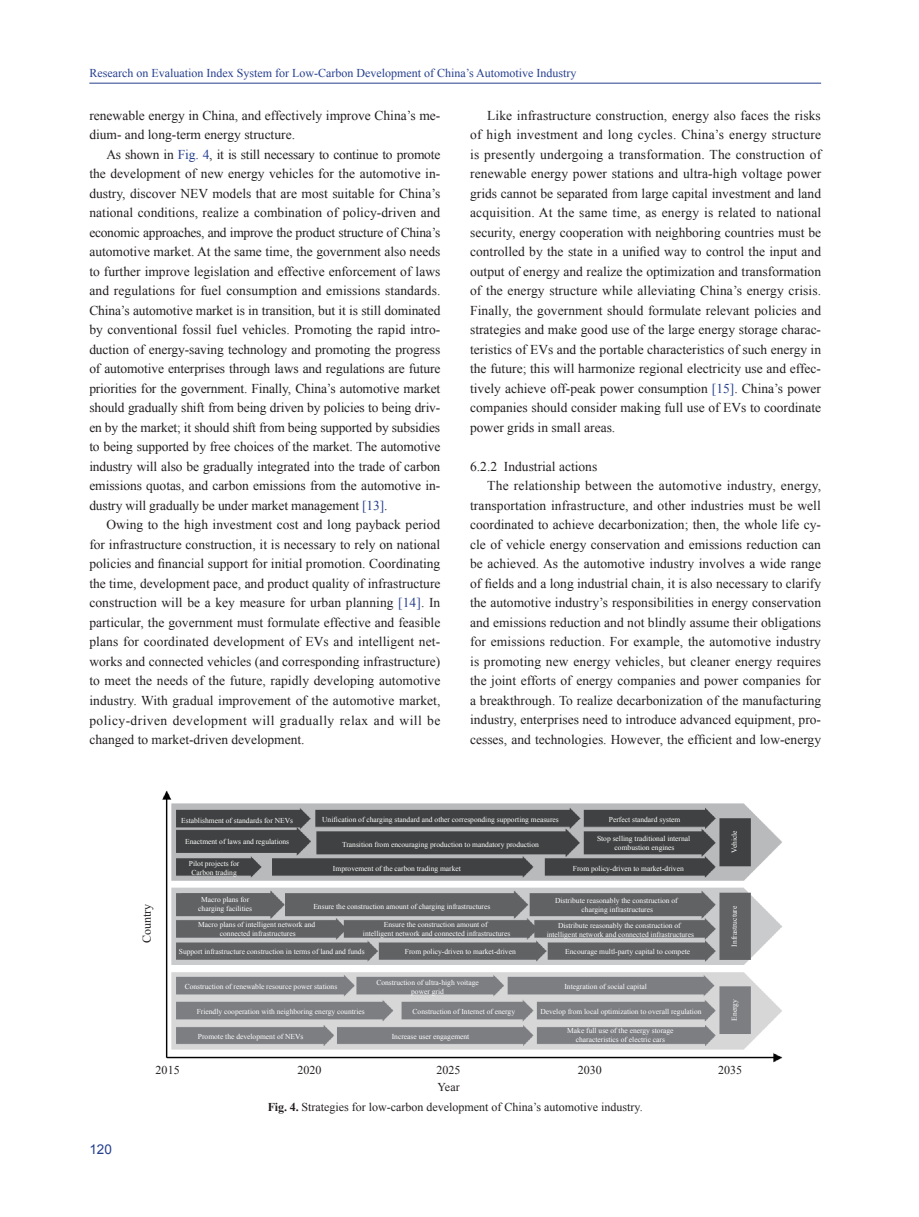
<style>
.page{position:relative;width:919px;height:1217px;background:#fff}
.page>*{position:absolute;margin:0;border:0;box-sizing:border-box;transform-origin:0 0}
.t1{font:13.5px/19.5px "Times New Roman";color:#231f20;text-align:justify}
.t2{font:13.5px "Times New Roman";letter-spacing:.02em;color:#231f20}
.t3{font:13.5px "Arial";color:#253f8e}
.t4{font:12px/16.5px "Times New Roman";color:#231f20}
.t5{font:12px "Times New Roman";color:#253f8e}
.t6{font:7.5px/9px "Times New Roman";color:#fff;text-align:center}
.s1{color:#253f8e}
.s2{font-weight:700}
</style>
<div class="page">
<hr style="left:89px;top:83px;width:732px;height:1px;background:#253f8e">
<img style="left:162px;top:790px;width:621px;height:273px">
<p class="t5" style="left:89px;top:65px;width:488px">Research on Evaluation Index System for Low-Carbon Development of China’s Automotive Industry</p>
<p class="t1" style="left:89px;top:105px;width:352px">renewable energy in China, and effectively improve China’s me&shy;dium- and long-term energy structure.</p>
<p class="t1" style="left:89px;top:144px;width:352px;text-indent:17px">As shown in <span class="s1">Fig. 4</span>, it is still necessary to continue to promote the development of new energy vehicles for the automotive in&shy;dustry, discover NEV models that are most suitable for China’s national conditions, realize a combination of policy-driven and economic approaches, and improve the product structure of China’s automotive market. At the same time, the government also needs to further improve legislation and effective enforcement of laws and regulations for fuel consumption and emissions standards.<br>China’s automotive market is in transition, but it is still dominated by conventional fossil fuel vehicles. Promoting the rapid intro&shy;duction of energy-saving technology and promoting the progress of automotive enterprises through laws and regulations are future priorities for the government. Finally, China’s automotive market should gradually shift from being driven by policies to being driv&shy;en by the market; it should shift from being supported by subsidies to being supported by free choices of the market. The automotive industry will also be gradually integrated into the trade of carbon emissions quotas, and carbon emissions from the automotive in&shy;dustry will gradually be under market management <span class="s1">[13]</span>.</p>
<p class="t1" style="left:89px;top:515px;width:352px;text-indent:17px">Owing to the high investment cost and long payback period for infrastructure construction, it is necessary to rely on national policies and financial support for initial promotion. Coordinating the time, development pace, and product quality of infrastructure construction will be a key measure for urban planning <span class="s1">[14]</span>. In particular, the government must formulate effective and feasible plans for coordinated development of EVs and intelligent net&shy;works and connected vehicles (and corresponding infrastructure) to meet the needs of the future, rapidly developing automotive industry. With gradual improvement of the automotive market, policy-driven development will gradually relax and will be changed to market-driven development.</p>
<p class="t1" style="left:470px;top:105px;width:352px;text-indent:17px">Like infrastructure construction, energy also faces the risks of high investment and long cycles. China’s energy structure is presently undergoing a transformation. The construction of renewable energy power stations and ultra-high voltage power grids cannot be separated from large capital investment and land acquisition. At the same time, as energy is related to national security, energy cooperation with neighboring countries must be controlled by the state in a unified way to control the input and output of energy and realize the optimization and transformation of the energy structure while alleviating China’s energy crisis.<br>Finally, the government should formulate relevant policies and strategies and make good use of the large energy storage charac&shy;teristics of EVs and the portable characteristics of such energy in the future; this will harmonize regional electricity use and effec&shy;tively achieve off-peak power consumption <span class="s1">[15]</span>. China’s power companies should consider making full use of EVs to coordinate power grids in small areas.</p>
<p class="t1" style="left:470px;top:456px;width:129px">6.2.2 Industrial actions</p>
<p class="t2" style="left:487px;top:476px;width:335px">The relationship between the automotive industry, energy,</p>
<p class="t1" style="left:470px;top:495px;width:352px">transportation infrastructure, and other industries must be well</p>
<p class="t1" style="left:470px;top:514px;width:352px">coordinated to achieve decarbonization; then, the whole life cy-</p>
<p class="t1" style="left:470px;top:534px;width:352px">cle of vehicle energy conservation and emissions reduction can</p>
<p class="t1" style="left:470px;top:553px;width:352px">be achieved. As the automotive industry involves a wide range</p>
<p class="t1" style="left:470px;top:573px;width:352px">of fields and a long industrial chain, it is also necessary to clarify</p>
<p class="t1" style="left:470px;top:592px;width:352px">the automotive industry’s responsibilities in energy conservation</p>
<p class="t1" style="left:470px;top:612px;width:352px">and emissions reduction and not blindly assume their obligations</p>
<p class="t1" style="left:470px;top:631px;width:352px">for emissions reduction. For example, the automotive industry</p>
<p class="t1" style="left:470px;top:651px;width:352px">is promoting new energy vehicles, but cleaner energy requires</p>
<p class="t1" style="left:470px;top:670px;width:352px">the joint efforts of energy companies and power companies for</p>
<p class="t1" style="left:470px;top:690px;width:352px">a breakthrough. To realize decarbonization of the manufacturing</p>
<p class="t1" style="left:470px;top:709px;width:352px">industry, enterprises need to introduce advanced equipment, pro-</p>
<p class="t1" style="left:470px;top:729px;width:352px">cesses, and technologies. However, the efficient and low-energy</p>
<p class="t4" style="left:138px;top:942px;width:41px;rotate:-90deg">Country</p>
<p class="t6" style="left:181px;top:815px;width:113px">Establishment of standards for NEVs</p>
<p class="t6" style="left:322px;top:815px;width:238px">Unification of charging standard and other corresponding supporting measures</p>
<p class="t6" style="left:342px;top:839px;width:198px">Transition from encouraging production to mandatory production</p>
<p class="t6" style="left:185px;top:836px;width:105px">Enactment of laws and regulations</p>
<p class="t6" style="left:189px;top:858px;width:52px">Pilot projects for<br>Carbon trading</p>
<p class="t6" style="left:333px;top:863px;width:129px">Improvement of the carbon trading market</p>
<p class="t6" style="left:609px;top:815px;width:73px">Perfect standard system</p>
<p class="t6" style="left:597px;top:833px;width:95px">Stop selling traditional internal combustion engines</p>
<p class="t6" style="left:573px;top:863px;width:112px">From policy-driven to market-driven</p>
<p class="t6" style="left:198px;top:894px;width:55px">Macro plans for charging facilities</p>
<p class="t6" style="left:198px;top:920px;width:119px">Macro plans of intelligent network and connected infrastructures</p>
<p class="t6" style="left:179px;top:946px;width:187px">Support infrastructure construction in terms of land and funds</p>
<p class="t6" style="left:185px;top:981px;width:154px">Construction of renewable resource power stations</p>
<p class="t6" style="left:376px;top:977px;width:104px">Construction of ultra-high voitage power grid</p>
<p class="t6" style="left:564px;top:981px;width:84px">Integration of social capital</p>
<p class="t6" style="left:197px;top:1006px;width:169px">Friendly cooperation with neighboring energy countries</p>
<p class="t6" style="left:412px;top:1006px;width:104px">Construction of Internet of energy</p>
<p class="t6" style="left:540px;top:1006px;width:163px">Develop from local optimization to overall regulation</p>
<p class="t6" style="left:198px;top:1031px;width:107px">Promote the development of NEVs</p>
<p class="t6" style="left:392px;top:1031px;width:79px">Increase user engagement</p>
<p class="t6" style="left:567px;top:1025px;width:108px">Make full use of the energy storage characteristics of electric cars</p>
<p class="t6" style="left:313px;top:901px;width:178px">Ensure the construction amount of charging infrastructures</p>
<p class="t6" style="left:555px;top:895px;width:124px">Distribute reasonably the construction of charging infrastructures</p>
<p class="t6" style="left:363px;top:919px;width:149px">Ensure the construction amount of<br>intelligent network and connected infrastructures</p>
<p class="t6" style="left:546px;top:920px;width:149px">Distribute reasonably the construction of intelligent network and connected infrastructures</p>
<p class="t6" style="left:405px;top:946px;width:112px">From policy-driven to market-driven</p>
<p class="t6" style="left:565px;top:946px;width:126px">Encourage multl-party capital to compete</p>
<p class="t6" style="left:729px;top:852px;width:24px;rotate:-90deg">Vehicle</p>
<p class="t6" style="left:729px;top:946px;width:42px;rotate:-90deg">Infrastructure</p>
<p class="t6" style="left:729px;top:1020px;width:23px;rotate:-90deg">Energy</p>
<p class="t4" style="left:156px;top:1061px;width:26px">2015</p>
<p class="t4" style="left:297px;top:1061px;width:26px">2020</p>
<p class="t4" style="left:436px;top:1061px;width:26px">2025<br>Year</p>
<p class="t4" style="left:578px;top:1061px;width:26px">2030</p>
<p class="t4" style="left:718px;top:1061px;width:26px">2035</p>
<p class="t3" style="left:89px;top:1140px;width:24px">120</p>
<p class="t4" style="left:268px;top:1098px;width:376px"><span class="s2">Fig. 4.</span> Strategies for low-carbon development of China’s automotive industry.</p>
</div>
